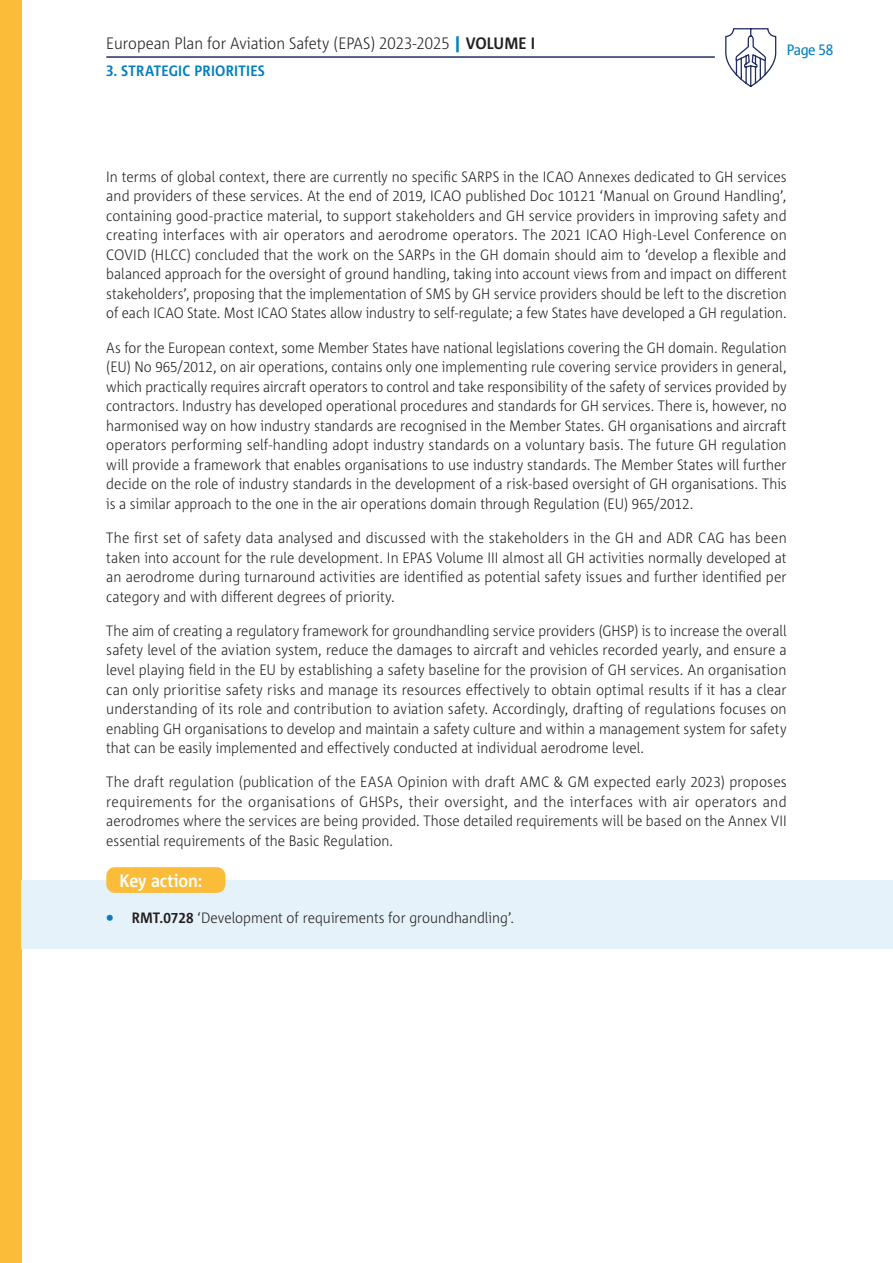
<style>
.page{position:relative;width:893px;height:1263px;background:#fff}
.page>*{position:absolute;margin:0;border:0;box-sizing:border-box;transform-origin:0 0}
.Key_actions{font:700 18px "Corpid E1 s S Cd";letter-spacing:-.005em;color:#fff}
.t1{font:300 16.5px "Corpid E1 s S Cd";color:#231f20}
.Body_text{font:300 15px/19.5px "Corpid E1 s S Cd";color:#231f20;text-align:justify}
.t2{font:700 15px "Corpid E1 s S Cd";letter-spacing:-.01em;color:#007fc2}
.t3{font:15px "Corpid E1 s S Cd";letter-spacing:-.025em;color:#007fc2}
.s1{font-weight:800;color:#007fc2}
.s2{font-weight:700}
</style>
<div class="page">
<div style="left:0;top:0;width:21px;height:1263px;background:#fbbc39"></div>
<hr style="left:106px;top:56px;width:609px;height:2px;background:#222f64">
<svg style="left:725px;top:28px;width:52px;height:59px"></svg>
<div style="left:21px;top:880px;width:872px;height:68px;background:#e6f2f9"></div>
<div style="left:106px;top:867px;width:119px;height:26px;background:#fbbc39;border-radius:9px"></div>
<p class="t1" style="left:106px;top:33px;width:430px">European Plan for Aviation Safety (EPAS) 2023-2025 <span class="s1">|</span> <span class="s2">VOLUME I</span></p>
<p class="t2" style="left:106px;top:61px;width:161px">3. STRATEGIC PRIORITIES</p>
<p class="t3" style="left:787px;top:40px;width:48px">Page 58</p>
<p class="Body_text" style="left:106px;top:166px;width:682px">In terms of global context, there are currently no specific SARPS in the ICAO Annexes dedicated to GH services and providers of these services. At the end of 2019, ICAO published Doc 10121 ‘Manual on Ground Handling’, containing good-practice material, to support stakeholders and GH service providers in improving safety and creating interfaces with air operators and aerodrome operators. The 2021 ICAO High-Level Conference on COVID (HLCC) concluded that the work on the SARPs in the GH domain should aim to ‘develop a flexible and balanced approach for the oversight of ground handling, taking into account views from and impact on different stakeholders’, proposing that the implementation of SMS by GH service providers should be left to the discretion of each ICAO State. Most ICAO States allow industry to self-regulate; a few States have developed a GH regulation.</p>
<p class="Body_text" style="left:106px;top:337px;width:682px">As for the European context, some Member States have national legislations covering the GH domain. Regulation (EU) No 965/2012, on air operations, contains only one implementing rule covering service providers in general, which practically requires aircraft operators to control and take responsibility of the safety of services provided by contractors. Industry has developed operational procedures and standards for GH services. There is, however, no harmonised way on how industry standards are recognised in the Member States. GH organisations and aircraft operators performing self-handling adopt industry standards on a voluntary basis. The future GH regulation will provide a framework that enables organisations to use industry standards. The Member States will further decide on the role of industry standards in the development of a risk-based oversight of GH organisations. This is a similar approach to the one in the air operations domain through Regulation (EU) 965/2012.</p>
<p class="Body_text" style="left:106px;top:528px;width:682px">The first set of safety data analysed and discussed with the stakeholders in the GH and ADR CAG has been taken into account for the rule development. In EPAS Volume III almost all GH activities normally developed at an aerodrome during turnaround activities are identified as potential safety issues and further identified per category and with different degrees of priority.</p>
<p class="Body_text" style="left:106px;top:620px;width:682px">The aim of creating a regulatory framework for groundhandling service providers (GHSP) is to increase the overall safety level of the aviation system, reduce the damages to aircraft and vehicles recorded yearly, and ensure a level playing field in the EU by establishing a safety baseline for the provision of GH services. An organisation can only prioritise safety risks and manage its resources effectively to obtain optimal results if it has a clear understanding of its role and contribution to aviation safety. Accordingly, drafting of regulations focuses on enabling GH organisations to develop and maintain a safety culture and within a management system for safety that can be easily implemented and effectively conducted at individual aerodrome level.</p>
<p class="Body_text" style="left:106px;top:772px;width:682px">The draft regulation (publication of the EASA Opinion with draft AMC &amp; GM expected early 2023) proposes requirements for the organisations of GHSPs, their oversight, and the interfaces with air operators and aerodromes where the services are being provided. Those detailed requirements will be based on the Annex VII essential requirements of the Basic Regulation.</p>
<p class="Key_actions" style="left:119px;top:869px;width:85px">KEY ACTION:</p>
<p class="Body_text" style="left:106px;top:907px;width:409px"><span class="s1">•</span> <span class="s2">RMT.0728</span> ‘Development of requirements for groundhandling’.</p>
</div>
